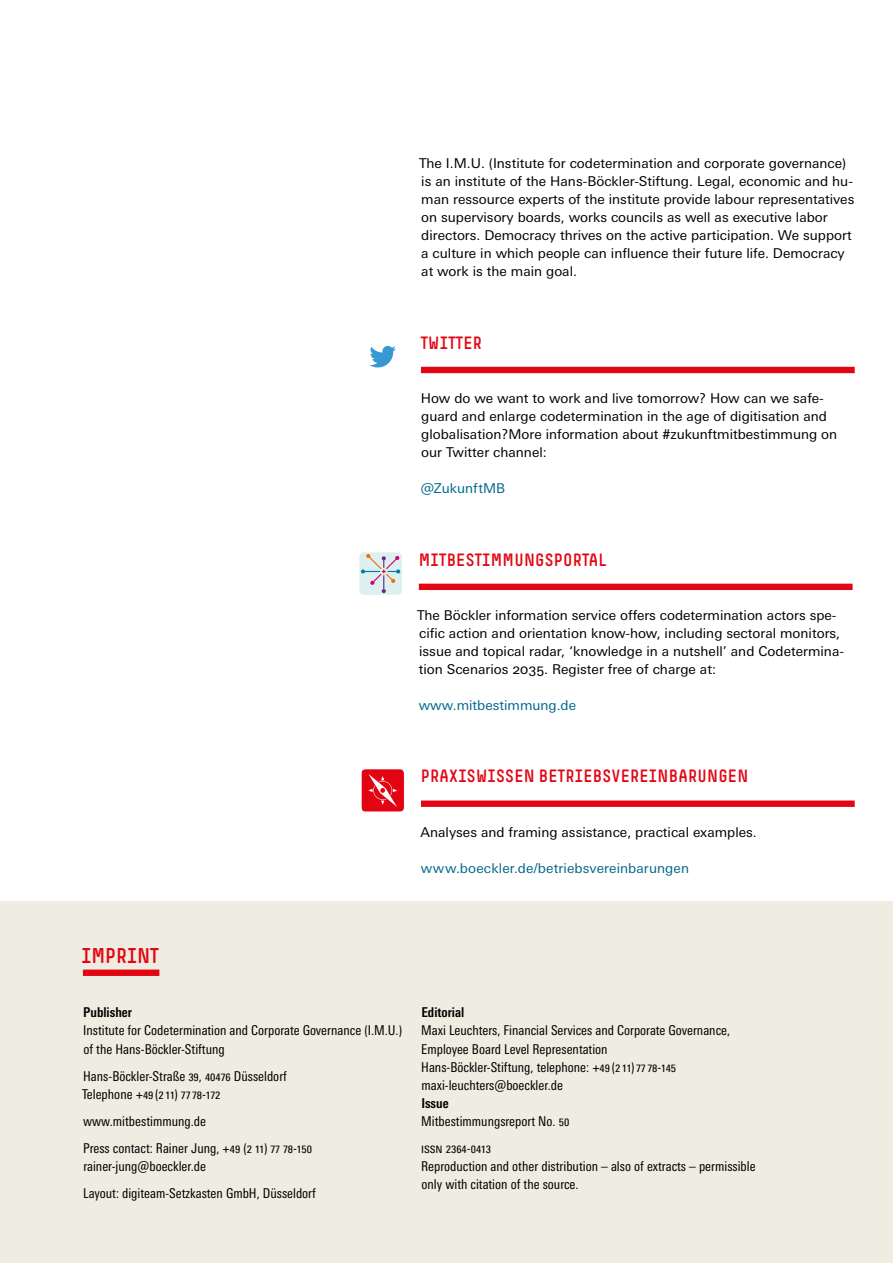
<style>
.page{position:relative;width:893px;height:1263px;background:#fff}
.page>*{position:absolute;margin:0;border:0;box-sizing:border-box;transform-origin:0 0}
.Rubriküberschrift{font:21px "Simple HBS";color:#e30513}
.ICB_Titel{font:17.55px "Simple HBS";letter-spacing:.015em;color:#e30513}
.ICB_Grundtext{font:13.5px/18px "Univers Next Pro";color:#000}
.Impressum{font:condensed 13.5px/18px "Univers Next Pro";color:#000}
.Impressum-Zwischenti{font:condensed 13.5px/18px "Univers Next Pro";color:#000}
.Copytext_ohne_Einzug{font:13.5px "Univers Next Pro";letter-spacing:.005em;color:#00678a}
.Impressum-Zwischenti-2{font:700 condensed 13.5px "Univers Next Pro";color:#000}
</style>
<div class="page">
<div style="left:0;top:901px;width:893px;height:362px;background:#efede1"></div>
<div style="left:83px;top:969px;width:76px;height:7px;background:#e30513"></div>
<div style="left:421px;top:800px;width:434px;height:7px;background:#e30513"></div>
<svg style="left:361px;top:769px;width:43px;height:43px;background:#e72935"></svg>
<div style="left:419px;top:584px;width:434px;height:6px;background:#e30513"></div>
<svg style="left:359px;top:552px;width:43px;height:43px;background:#d5dbdf"></svg>
<div style="left:421px;top:367px;width:434px;height:6px;background:#e30513"></div>
<svg style="left:369px;top:346px;width:27px;height:21px"></svg>
<p class="ICB_Grundtext" style="left:419px;top:154px;width:437px">The I.M.U. (Institute for codetermination and corporate governance) is an institute of the Hans-Böckler-Stiftung. Legal, economic and hu&shy;man ressource experts of the institute provide labour representatives on supervisory boards, works councils as well as executive labor directors. Democracy thrives on the active participation. We support a culture in which people can influence their future life. Democracy at work is the main goal.</p>
<p class="ICB_Titel" style="left:421px;top:333px;width:63px">TWITTER</p>
<p class="ICB_Grundtext" style="left:421px;top:389px;width:418px">How do we want to work and live tomorrow? How can we safe&shy;guard and enlarge codetermination in the age of digitisation and globalisation?More information about #zukunftmitbestimmung on our Twitter channel:</p>
<p class="Copytext_ohne_Einzug" style="left:421px;top:481px;width:86px">@ZukunftMB</p>
<p class="ICB_Titel" style="left:419px;top:549px;width:190px">MITBESTIMMUNGSPORTAL</p>
<p class="ICB_Grundtext" style="left:417px;top:606px;width:428px">The Böckler information service offers codetermination actors spe&shy;cific action and orientation know-how, including sectoral monitors, issue and topical radar, ‘knowledge in a nutshell’ and Codetermina&shy;tion Scenarios 2035. Register free of charge at:</p>
<p class="Copytext_ohne_Einzug" style="left:419px;top:698px;width:159px">www.mitbestimmung.de</p>
<p class="ICB_Titel" style="left:421px;top:766px;width:329px">PRAXISWISSEN BETRIEBSVEREINBARUNGEN</p>
<p class="ICB_Grundtext" style="left:420px;top:823px;width:338px">Analyses and framing assistance, practical examples.</p>
<p class="Copytext_ohne_Einzug" style="left:421px;top:860px;width:270px">www.boeckler.de/betriebsvereinbarungen</p>
<p class="Rubriküberschrift" style="left:82px;top:944px;width:79px">IMPRINT</p>
<p class="Impressum-Zwischenti-2" style="left:83px;top:1004px;width:50px">Publisher</p>
<p class="Impressum" style="left:83px;top:1021px;width:320px">Institute for Codetermination and Corporate Governance (I.M.U.) of the Hans-Böckler-Stiftung</p>
<p class="Impressum" style="left:82px;top:1067px;width:206px">Hans-Böckler-Straße 39, 40476 Düsseldorf<br>Telephone +49(211) 7778-172</p>
<p class="Impressum" style="left:83px;top:1112px;width:124px">www.mitbestimmung.de</p>
<p class="Impressum" style="left:83px;top:1139px;width:230px">Press contact: Rainer Jung, +49 (2 11) 77 78-150 rainer-jung@boeckler.de</p>
<p class="Impressum" style="left:83px;top:1184px;width:234px">Layout: digiteam-Setzkasten GmbH, Düsseldorf</p>
<p class="Impressum-Zwischenti-2" style="left:421px;top:1004px;width:44px">Editorial</p>
<p class="Impressum-Zwischenti" style="left:421px;top:1021px;width:310px">Maxi Leuchters, Financial Services and Corporate Governance, Employee Board Level Representation<br>Hans-Böckler-Stiftung, telephone: +49(211)7778-145 maxi-leuchters@boeckler.de</p>
<p class="Impressum-Zwischenti-2" style="left:421px;top:1095px;width:29px">Issue</p>
<p class="Impressum" style="left:421px;top:1112px;width:150px">Mitbestimmungsreport No. 50</p>
<p class="Impressum" style="left:421px;top:1139px;width:336px">ISSN 2364-0413<br>Reproduction and other distribution – also of extracts – permissible only with citation of the source.</p>
</div>
